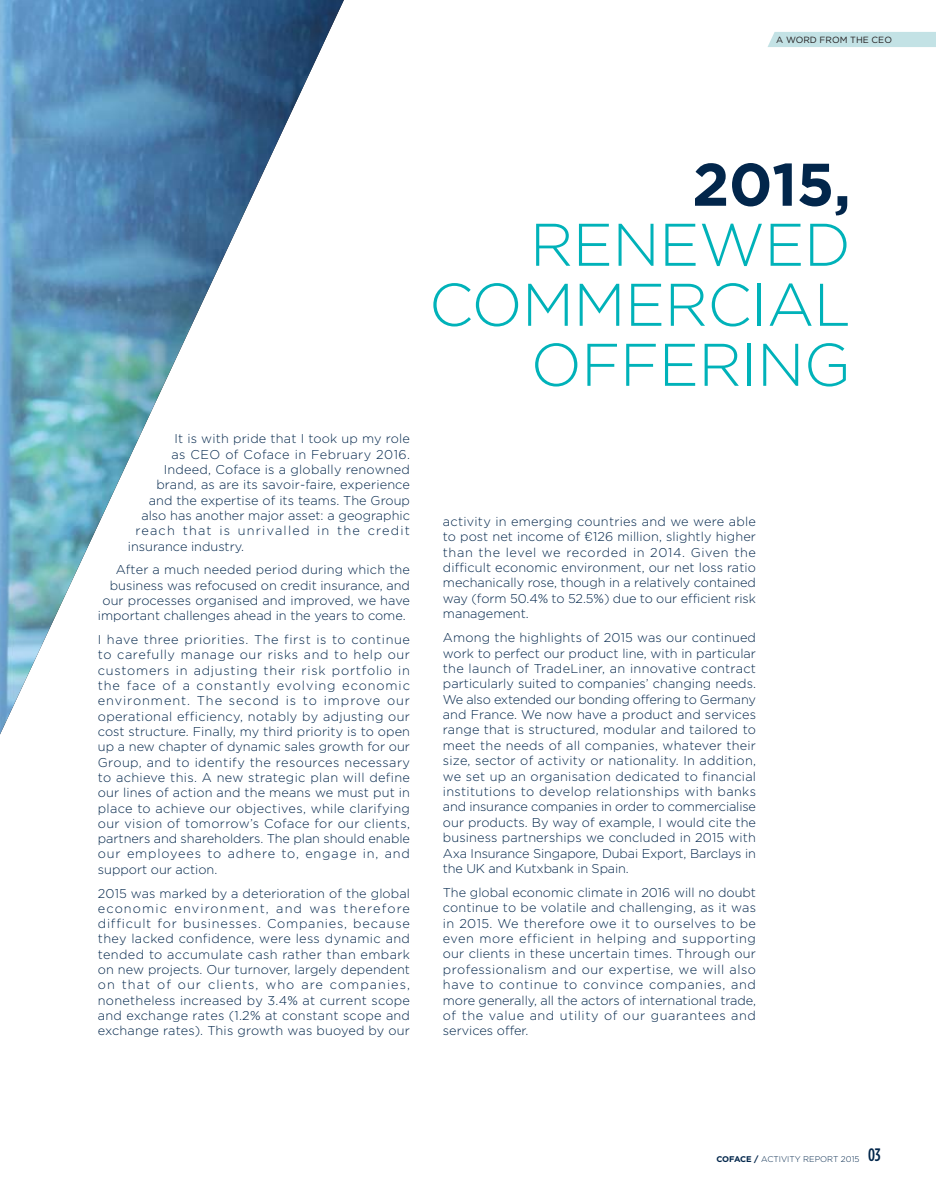
<style>
.page{position:relative;width:936px;height:1191px;background:#fff}
.page>*{position:absolute;margin:0;border:0;box-sizing:border-box;transform-origin:0 0}
.t1{font:300 60px/60px "Gotham";letter-spacing:-.01em;color:#00b2b9;text-align:right}
.t2{font:700 60px "Gotham";color:#02264b}
.t3{font:300 12.75px/15.5px "Gotham";color:#02264b;text-align:justify}
.t4{font:300 12.75px "Gotham";letter-spacing:.095em;color:#02264b}
.t5{font:300 12.75px "Gotham";letter-spacing:.035em;color:#02264b}
.t6{font:9px "Gotham";color:#231f20}
.t7{font:300 8.25px "Gotham";color:#02264b}
.s1{font-family:"DIN Pro"}
.s2{font-weight:700}
.s3{font-family:"Gotham Condensed";font-weight:500;font-size:18px}
</style>
<div class="page">
<img style="left:0;top:0;width:344px;height:735px">
<div style="left:767px;top:32px;width:168px;height:15px;background:#c3e2e5"></div>
<p class="t6" style="left:776px;top:36px;width:117px">A WORD FROM THE CEO</p>
<p class="t3" style="left:174px;top:432px;width:237px">It is with pride that I took up my role</p>
<p class="t5" style="left:171px;top:449px;width:240px">as CEO of Coface in February 2016.</p>
<p class="t3" style="left:164px;top:463px;width:247px">Indeed, Coface is a globally renowned</p>
<p class="t3" style="left:156px;top:478px;width:255px">brand, as are its savoir-faire, experience</p>
<p class="t3" style="left:149px;top:494px;width:262px">and the expertise of its teams. The Group</p>
<p class="t3" style="left:141px;top:509px;width:270px">also has another major asset: a geographic</p>
<p class="t4" style="left:135px;top:526px;width:276px">reach that is unrivalled in the credit</p>
<p class="t3" style="left:128px;top:540px;width:118px">insurance industry.</p>
<p class="t3" style="left:116px;top:563px;width:296px">After a much needed period during which the</p>
<p class="t3" style="left:110px;top:579px;width:302px">business was refocused on credit insurance, and</p>
<p class="t3" style="left:102px;top:594px;width:309px">our processes organised and improved, we have</p>
<p class="t3" style="left:98px;top:609px;width:309px">important challenges ahead in the years to come.</p>
<p class="t3" style="left:98px;top:633px;width:314px">I have three priorities. The first is to continue to carefully manage our risks and to help our customers in adjusting their risk portfolio in the face of a constantly evolving economic environment. The second is to improve our operational efficiency, notably by adjusting our cost structure. Finally, my third priority is to open up a new chapter of dynamic sales growth for our Group, and to identify the resources necessary to achieve this. A new strategic plan will define our lines of action and the means we must put in place to achieve our objectives, while clarifying our vision of tomorrow’s Coface for our clients, partners and shareholders. The plan should enable our employees to adhere to, engage in, and support our action.</p>
<p class="t3" style="left:98px;top:886px;width:314px">2015 was marked by a deterioration of the global economic environment, and was therefore difficult for businesses. Companies, because they lacked confidence, were less dynamic and tended to accumulate cash rather than embark on new projects. Our turnover, largely dependent on that of our clients, who are companies, nonetheless increased by 3.4% at current scope and exchange rates (1.2% at constant scope and exchange rates). This growth was buoyed by our</p>
<h1 class="t2" style="left:692px;top:162px;width:160px">2015,</h1>
<h1 class="t1" style="left:429px;top:221px;width:423px">RENEWED<br>COMMERCIAL<br>OFFERING</h1>
<p class="t3" style="left:443px;top:515px;width:314px">activity in emerging countries and we were able to post net income of <span class="s1">€</span>126 million, slightly higher than the level we recorded in 2014. Given the difficult economic environment, our net loss ratio mechanically rose, though in a relatively contained way (form 50.4% to 52.5%) due to our efficient risk management.</p>
<p class="t3" style="left:443px;top:631px;width:314px">Among the highlights of 2015 was our continued work to perfect our product line, with in particular the launch of TradeLiner, an innovative contract particularly suited to companies’ changing needs.<br>We also extended our bonding offering to Germany and France. We now have a product and services range that is structured, modular and tailored to meet the needs of all companies, whatever their size, sector of activity or nationality. In addition, we set up an organisation dedicated to financial institutions to develop relationships with banks and insurance companies in order to commercialise our products. By way of example, I would cite the business partnerships we concluded in 2015 with Axa Insurance Singapore, Dubai Export, Barclays in the UK and Kutxbank in Spain.</p>
<p class="t3" style="left:443px;top:886px;width:315px">The global economic climate in 2016 will no doubt continue to be volatile and challenging, as it was in 2015. We therefore owe it to ourselves to be even more efficient in helping and supporting our clients in these uncertain times. Through our professionalism and our expertise, we will also have to continue to convince companies, and more generally, all the actors of international trade, of the value and utility of our guarantees and services offer.</p>
<p class="t7" style="left:716px;top:1156px;width:166px"><span class="s2">COFACE /</span> ACTIVITY REPORT 2015 <span class="s3">03</span></p>
</div>
